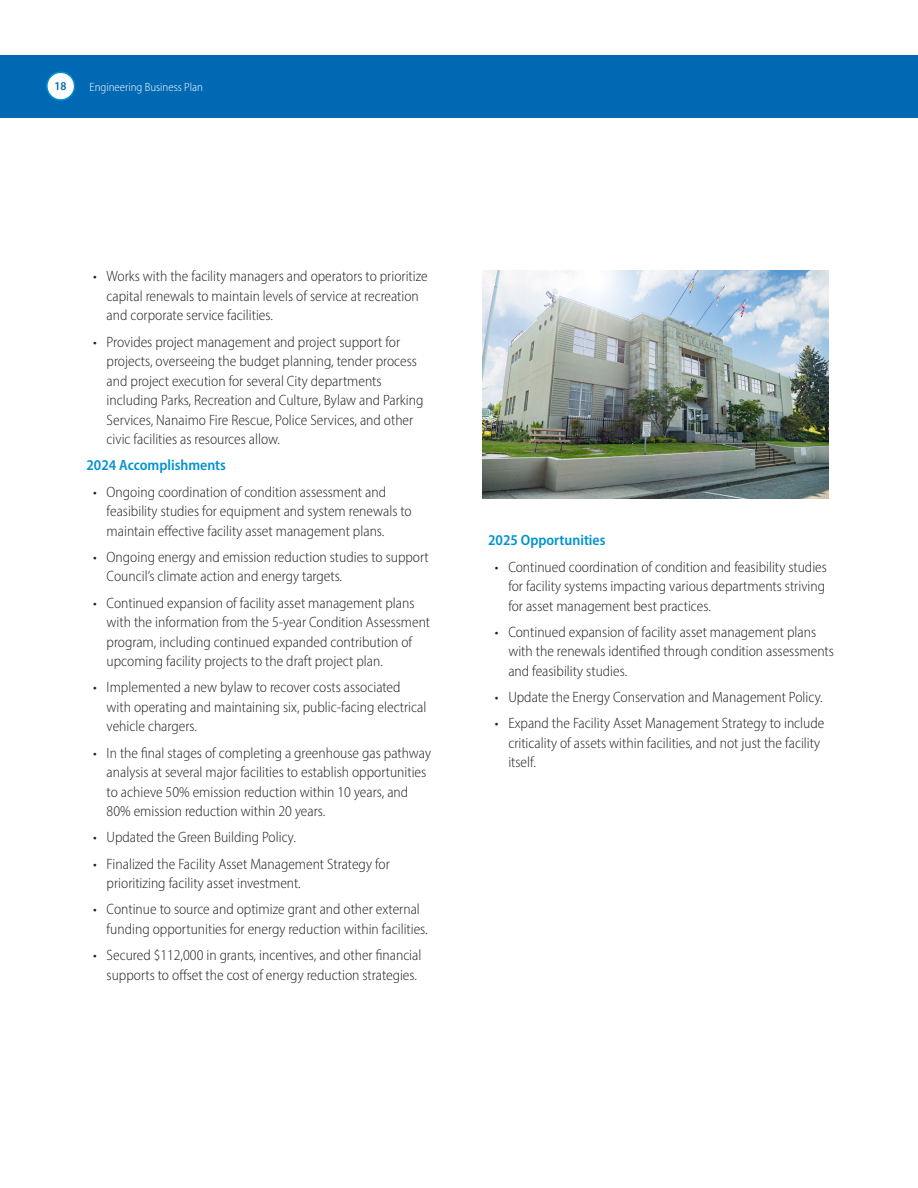
<style>
.page{position:relative;width:918px;height:1188px;background:#fff}
.page>*{position:absolute;margin:0;border:0;box-sizing:border-box;transform-origin:0 0}
.t1{font:300 semi-condensed 15px/19.5px "Myriad Pro";color:#231f20}
.t2{font:600 semi-condensed 15px "Myriad Pro";color:#0093d0}
.t3{font:300 semi-condensed 12px "Myriad Pro";color:#fff}
.t4{font:600 semi-condensed 12px "Myriad Pro";color:#0168b3}
</style>
<div class="page">
<div style="left:0;top:55px;width:918px;height:62px;background:#0168b3"></div>
<img style="left:483px;top:270px;width:345px;height:229px">
<div style="left:47px;top:72px;width:28px;height:28px;background:#fff;border-radius:50%"></div>
<div style="left:46px;top:72px;width:29px;height:29px;border:2px solid #0093d0;border-radius:50%"></div>
<p class="t4" style="left:55px;top:78px;width:13px">18</p>
<p class="t3" style="left:90px;top:79px;width:115px">Engineering Business Plan</p>
<p class="t1" style="left:107px;top:266px;width:323px;text-indent:-14px">• Works with the facility managers and operators to prioritize capital renewals to maintain levels of service at recreation and corporate service facilities.</p>
<p class="t1" style="left:107px;top:332px;width:318px;text-indent:-14px">• Provides project management and project support for projects, overseeing the budget planning, tender process and project execution for several City departments including Parks, Recreation and Culture, Bylaw and Parking Services, Nanaimo Fire Rescue, Police Services, and other civic facilities as resources allow.</p>
<p class="t2" style="left:86px;top:456px;width:141px">2024 Accomplishments</p>
<p class="t1" style="left:107px;top:482px;width:307px;text-indent:-14px">• Ongoing coordination of condition assessment and feasibility studies for equipment and system renewals to maintain effective facility asset management plans.</p>
<p class="t1" style="left:107px;top:547px;width:324px;text-indent:-14px">• Ongoing energy and emission reduction studies to support<br>Council’s climate action and energy targets.</p>
<p class="t1" style="left:107px;top:593px;width:325px;text-indent:-14px">• Continued expansion of facility asset management plans with the information from the 5-year Condition Assessment program, including continued expanded contribution of upcoming facility projects to the draft project plan.</p>
<p class="t1" style="left:107px;top:677px;width:321px;text-indent:-14px">• Implemented a new bylaw to recover costs associated with operating and maintaining six, public-facing electrical vehicle chargers.</p>
<p class="t1" style="left:107px;top:743px;width:326px;text-indent:-14px">• In the final stages of completing a greenhouse gas pathway analysis at several major facilities to establish opportunities to achieve 50% emission reduction within 10 years, and 80% emission reduction within 20 years.</p>
<p class="t1" style="left:93px;top:827px;width:204px">• Updated the Green Building Policy.</p>
<p class="t1" style="left:107px;top:854px;width:285px;text-indent:-14px">• Finalized the Facility Asset Management Strategy for prioritizing facility asset investment.</p>
<p class="t1" style="left:107px;top:899px;width:323px;text-indent:-14px">• Continue to source and optimize grant and other external funding opportunities for energy reduction within facilities.</p>
<p class="t1" style="left:93px;top:945px;width:330px;text-align:right">• Secured $112,000 in grants, incentives, and other financial supports to offset the cost of energy reduction strategies.</p>
<p class="t2" style="left:488px;top:531px;width:119px">2025 Opportunities</p>
<p class="t1" style="left:508px;top:557px;width:320px;text-indent:-14px">• Continued coordination of condition and feasibility studies for facility systems impacting various departments striving for asset management best practices.</p>
<p class="t1" style="left:508px;top:622px;width:327px;text-indent:-14px">• Continued expansion of facility asset management plans with the renewals identified through condition assessments and feasibility studies.</p>
<p class="t1" style="left:495px;top:687px;width:329px">• Update the Energy Conservation and Management Policy.</p>
<p class="t1" style="left:508px;top:713px;width:318px;text-indent:-14px">• Expand the Facility Asset Management Strategy to include criticality of assets within facilities, and not just the facility itself.</p>
</div>
